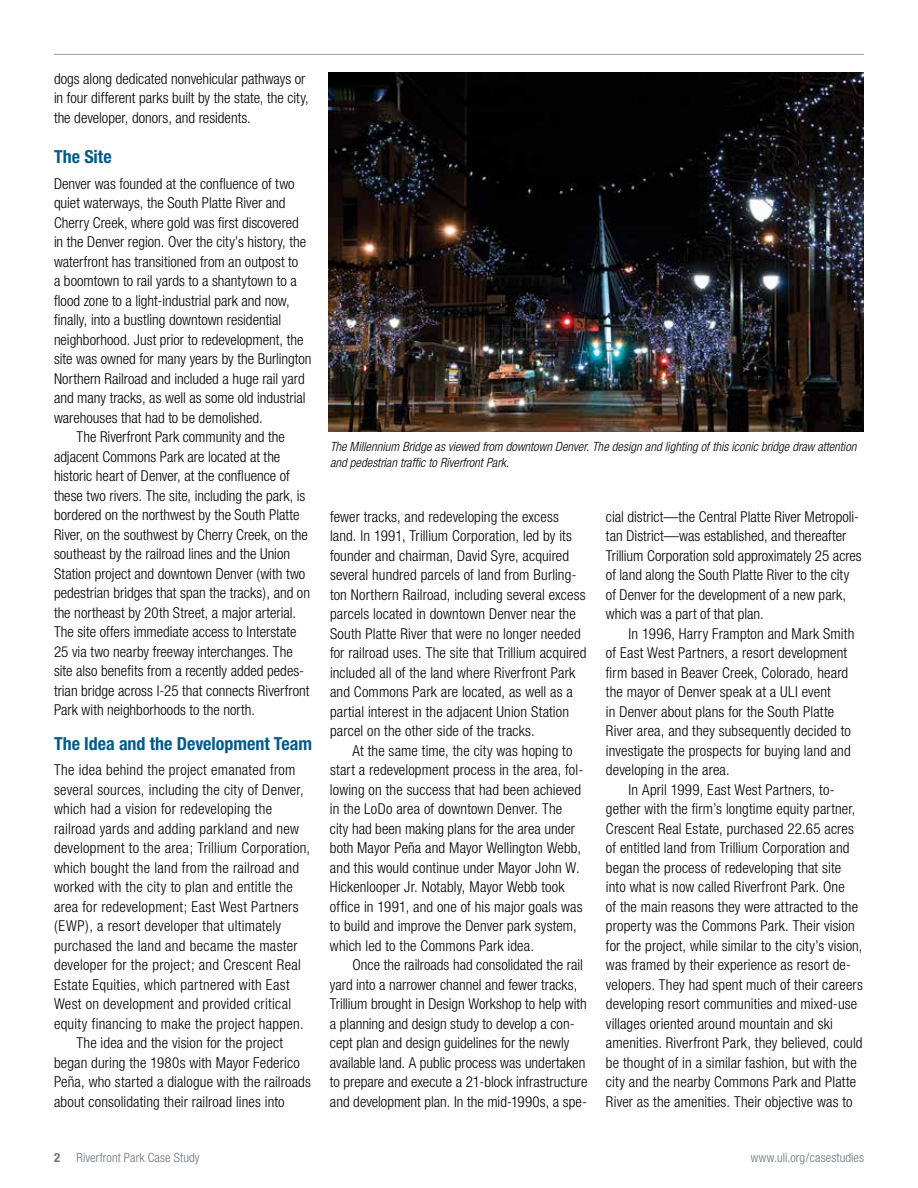
<style>
.page{position:relative;width:918px;height:1188px;background:#fff}
.page>*{position:absolute;margin:0;border:0;box-sizing:border-box;transform-origin:0 0}
.t1{font:700 condensed 18px "Helvetica Neue";color:#005b89}
.t2{font:300 condensed 15px/19.5px "Helvetica Neue";letter-spacing:.01em;color:#000}
.t3{font:italic 300 condensed 12.75px/15.8px "Helvetica Neue";letter-spacing:.005em;color:#000}
.t4{font:300 condensed 12.75px "Helvetica Neue";letter-spacing:.01em;color:#6a747b}
.t5{font:700 condensed 12.75px "Helvetica Neue";color:#6a747b}
</style>
<div class="page">
<hr style="left:54px;top:54px;width:810px;height:1px;background:#949ca1">
<img style="left:328px;top:72px;width:536px;height:360px">
<p class="t2" style="left:54px;top:69px;width:256px">dogs along dedicated nonvehicular pathways or in four different parks built by the state, the city, the developer, donors, and residents.</p>
<p class="t1" style="left:54px;top:146px;width:59px">The Site</p>
<p class="t2" style="left:54px;top:174px;width:242px">Denver was founded at the confluence of two</p>
<p class="t2" style="left:54px;top:193px;width:233px">quiet waterways, the South Platte River and</p>
<p class="t2" style="left:54px;top:213px;width:246px">Cherry Creek, where gold was first discovered</p>
<p class="t2" style="left:54px;top:232px;width:254px">in the Denver region. Over the city’s history, the</p>
<p class="t2" style="left:54px;top:252px;width:246px">waterfront has transitioned from an outpost to</p>
<p class="t2" style="left:54px;top:271px;width:244px">a boomtown to rail yards to a shantytown to a</p>
<p class="t2" style="left:54px;top:291px;width:237px">flood zone to a light-industrial park and now,</p>
<p class="t2" style="left:54px;top:310px;width:229px">finally, into a bustling downtown residential</p>
<p class="t2" style="left:54px;top:330px;width:251px">neighborhood. Just prior to redevelopment, the</p>
<p class="t2" style="left:54px;top:349px;width:259px">site was owned for many years by the Burlington</p>
<p class="t2" style="left:54px;top:369px;width:252px">Northern Railroad and included a huge rail yard</p>
<p class="t2" style="left:54px;top:388px;width:253px">and many tracks, as well as some old industrial</p>
<p class="t2" style="left:54px;top:408px;width:210px">warehouses that had to be demolished.</p>
<p class="t2" style="left:76px;top:427px;width:210px">The Riverfront Park community and the</p>
<p class="t2" style="left:54px;top:447px;width:228px">adjacent Commons Park are located at the</p>
<p class="t2" style="left:54px;top:466px;width:237px">historic heart of Denver, at the confluence of</p>
<p class="t2" style="left:54px;top:486px;width:253px">these two rivers. The site, including the park, is</p>
<p class="t2" style="left:54px;top:505px;width:247px">bordered on the northwest by the South Platte</p>
<p class="t2" style="left:54px;top:525px;width:255px">River, on the southwest by Cherry Creek, on the</p>
<p class="t2" style="left:54px;top:544px;width:238px">southeast by the railroad lines and the Union</p>
<p class="t2" style="left:54px;top:564px;width:253px">Station project and downtown Denver (with two</p>
<p class="t2" style="left:54px;top:583px;width:258px">pedestrian bridges that span the tracks), and on</p>
<p class="t2" style="left:54px;top:603px;width:244px">the northeast by 20th Street, a major arterial.</p>
<p class="t2" style="left:54px;top:622px;width:244px">The site offers immediate access to Interstate</p>
<p class="t2" style="left:54px;top:642px;width:240px">25 via two nearby freeway interchanges. The</p>
<p class="t2" style="left:54px;top:661px;width:252px">site also benefits from a recently added pedes-</p>
<p class="t2" style="left:54px;top:681px;width:257px">trian bridge across I-25 that connects Riverfront</p>
<p class="t2" style="left:54px;top:700px;width:203px">Park with neighborhoods to the north.</p>
<p class="t1" style="left:54px;top:733px;width:260px">The Idea and the Development Team</p>
<p class="t2" style="left:54px;top:760px;width:243px">The idea behind the project emanated from</p>
<p class="t2" style="left:54px;top:780px;width:251px">several sources, including the city of Denver,</p>
<p class="t2" style="left:54px;top:799px;width:220px">which had a vision for redeveloping the</p>
<p class="t2" style="left:54px;top:819px;width:247px">railroad yards and adding parkland and new</p>
<p class="t2" style="left:54px;top:838px;width:258px">development to the area; Trillium Corporation,</p>
<p class="t2" style="left:54px;top:858px;width:247px">which bought the land from the railroad and</p>
<p class="t2" style="left:54px;top:877px;width:240px">worked with the city to plan and entitle the</p>
<p class="t2" style="left:54px;top:897px;width:246px">area for redevelopment; East West Partners</p>
<p class="t2" style="left:54px;top:916px;width:229px">(EWP), a resort developer that ultimately</p>
<p class="t2" style="left:54px;top:936px;width:245px">purchased the land and became the master</p>
<p class="t2" style="left:54px;top:955px;width:248px">developer for the project; and Crescent Real</p>
<p class="t2" style="left:54px;top:975px;width:237px">Estate Equities, which partnered with East</p>
<p class="t2" style="left:54px;top:994px;width:239px">West on development and provided critical</p>
<p class="t2" style="left:54px;top:1014px;width:251px">equity financing to make the project happen.</p>
<p class="t2" style="left:76px;top:1033px;width:208px">The idea and the vision for the project</p>
<p class="t2" style="left:54px;top:1053px;width:247px">began during the 1980s with Mayor Federico</p>
<p class="t2" style="left:54px;top:1072px;width:258px">Peña, who started a dialogue with the railroads</p>
<p class="t2" style="left:54px;top:1092px;width:232px">about consolidating their railroad lines into</p>
<p class="t3" style="left:330px;top:439px;width:528px">The Millennium Bridge as viewed from downtown Denver. The design and lighting of this iconic bridge draw attention and pedestrian traffic to Riverfront Park.</p>
<p class="t2" style="left:330px;top:507px;width:258px">fewer tracks, and redeveloping the excess land. In 1991, Trillium Corporation, led by its founder and chairman, David Syre, acquired several hundred parcels of land from Burling&shy;ton Northern Railroad, including several excess parcels located in downtown Denver near the South Platte River that were no longer needed for railroad uses. The site that Trillium acquired included all of the land where Riverfront Park and Commons Park are located, as well as a partial interest in the adjacent Union Station parcel on the other side of the tracks.</p>
<p class="t2" style="left:330px;top:741px;width:255px;text-indent:23px">At the same time, the city was hoping to start a redevelopment process in the area, fol&shy;lowing on the success that had been achieved in the LoDo area of downtown Denver. The city had been making plans for the area under both Mayor Peña and Mayor Wellington Webb, and this would continue under Mayor John W.<br>Hickenlooper Jr. Notably, Mayor Webb took office in 1991, and one of his major goals was to build and improve the Denver park system, which led to the Commons Park idea.</p>
<p class="t2" style="left:330px;top:955px;width:259px;text-indent:23px">Once the railroads had consolidated the rail yard into a narrower channel and fewer tracks, Trillium brought in Design Workshop to help with a planning and design study to develop a con&shy;cept plan and design guidelines for the newly available land. A public process was undertaken to prepare and execute a 21-block infrastructure and development plan. In the mid-1990s, a spe-</p>
<p class="t2" style="left:606px;top:507px;width:257px">cial district—the Central Platte River Metropoli&shy;tan District—was established, and thereafter Trillium Corporation sold approximately 25 acres of land along the South Platte River to the city of Denver for the development of a new park, which was a part of that plan.</p>
<p class="t2" style="left:606px;top:624px;width:250px;text-indent:22px">In 1996, Harry Frampton and Mark Smith of East West Partners, a resort development firm based in Beaver Creek, Colorado, heard the mayor of Denver speak at a ULI event<br>in Denver about plans for the South Platte River area, and they subsequently decided to investigate the prospects for buying land and developing in the area.</p>
<p class="t2" style="left:606px;top:780px;width:258px;text-indent:22px">In April 1999, East West Partners, to&shy;gether with the firm’s longtime equity partner, Crescent Real Estate, purchased 22.65 acres of entitled land from Trillium Corporation and began the process of redeveloping that site into what is now called Riverfront Park. One<br>of the main reasons they were attracted to the property was the Commons Park. Their vision for the project, while similar to the city’s vision, was framed by their experience as resort de&shy;velopers. They had spent much of their careers developing resort communities and mixed-use villages oriented around mountain and ski amenities. Riverfront Park, they believed, could be thought of in a similar fashion, but with the city and the nearby Commons Park and Platte River as the amenities. Their objective was to</p>
<p class="t5" style="left:54px;top:1150px;width:8px">2</p>
<p class="t4" style="left:77px;top:1150px;width:125px">Riverfront Park Case Study</p>
<p class="t4" style="left:751px;top:1150px;width:115px">www.uli.org/casestudies</p>
</div>
